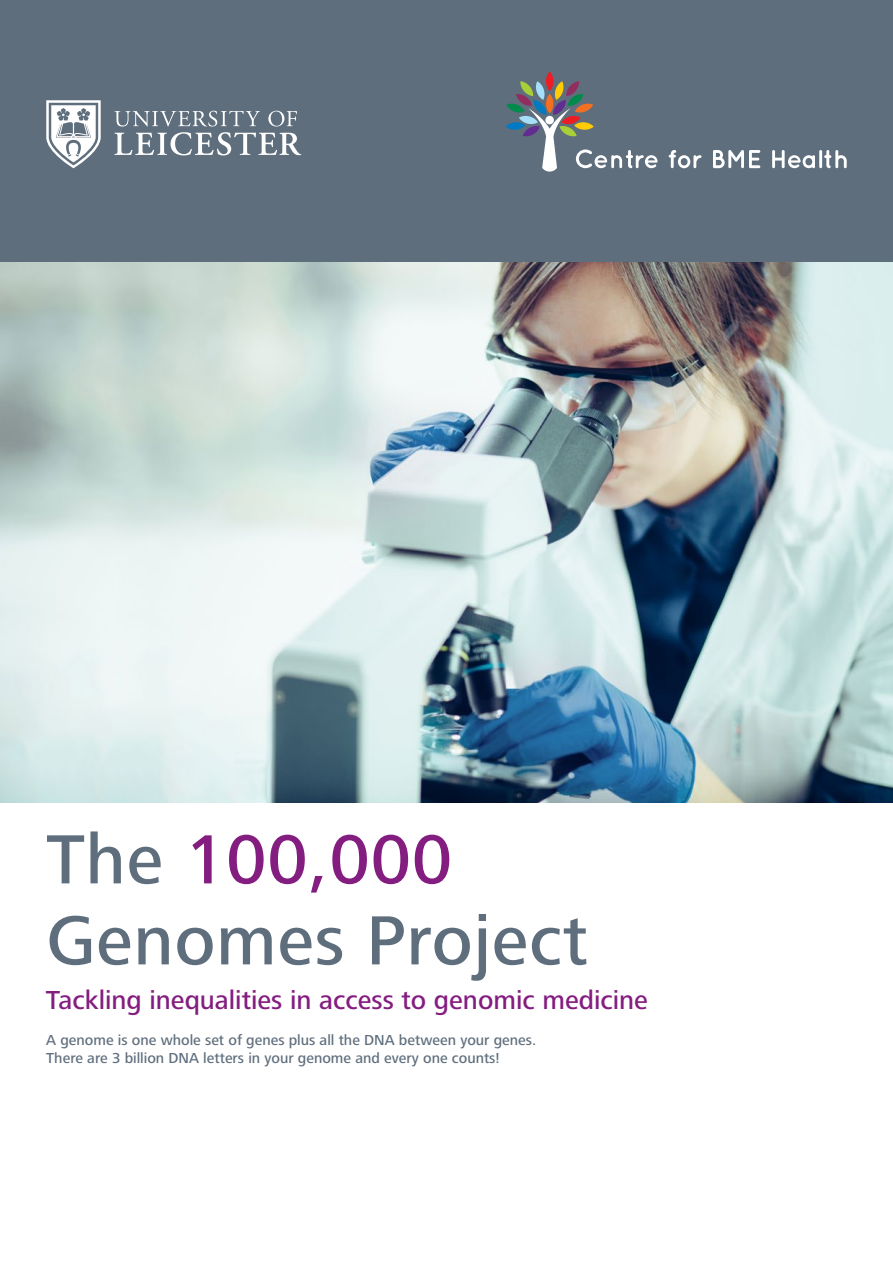
<style>
.page{position:relative;width:893px;height:1263px;background:#fff}
.page>*{position:absolute;margin:0;border:0;box-sizing:border-box;transform-origin:0 0}
.t1{font:500 72px/81px "Frutiger Next LT";letter-spacing:.01em;color:#5f6e7d}
.t2{font:500 27px "Frutiger Next LT";color:#841d80}
.t3{font:500 15px/18px "Frutiger Next LT";color:#5f6e7d}
.s1{color:#841d80}
</style>
<div class="page">
<div style="left:0;top:0;width:893px;height:262px;background:#5f6e7d"></div>
<svg style="left:506px;top:71px;width:151px;height:101px"></svg>
<svg style="left:669px;top:150px;width:32px;height:18px"></svg>
<svg style="left:713px;top:150px;width:47px;height:18px"></svg>
<svg style="left:772px;top:150px;width:43px;height:18px"></svg>
<hr style="left:819px;top:150px;width:3px;height:18px;background:#fff">
<svg style="left:824px;top:150px;width:23px;height:18px"></svg>
<svg style="left:46px;top:100px;width:55px;height:68px"></svg>
<svg style="left:114px;top:111px;width:187px;height:44px"></svg>
<img style="left:0;top:262px;width:893px;height:540px">
<h1 class="t1" style="left:46px;top:819px;width:543px">The <span class="s1">100,000<br></span>Genomes Project</h1>
<h2 class="t2" style="left:46px;top:985px;width:604px">Tackling inequalities in access to genomic medicine</h2>
<p class="t3" style="left:46px;top:1031px;width:491px">A genome is one whole set of genes plus all the DNA between your genes.<br>There are 3 billion DNA letters in your genome and every one counts!</p>
</div>
